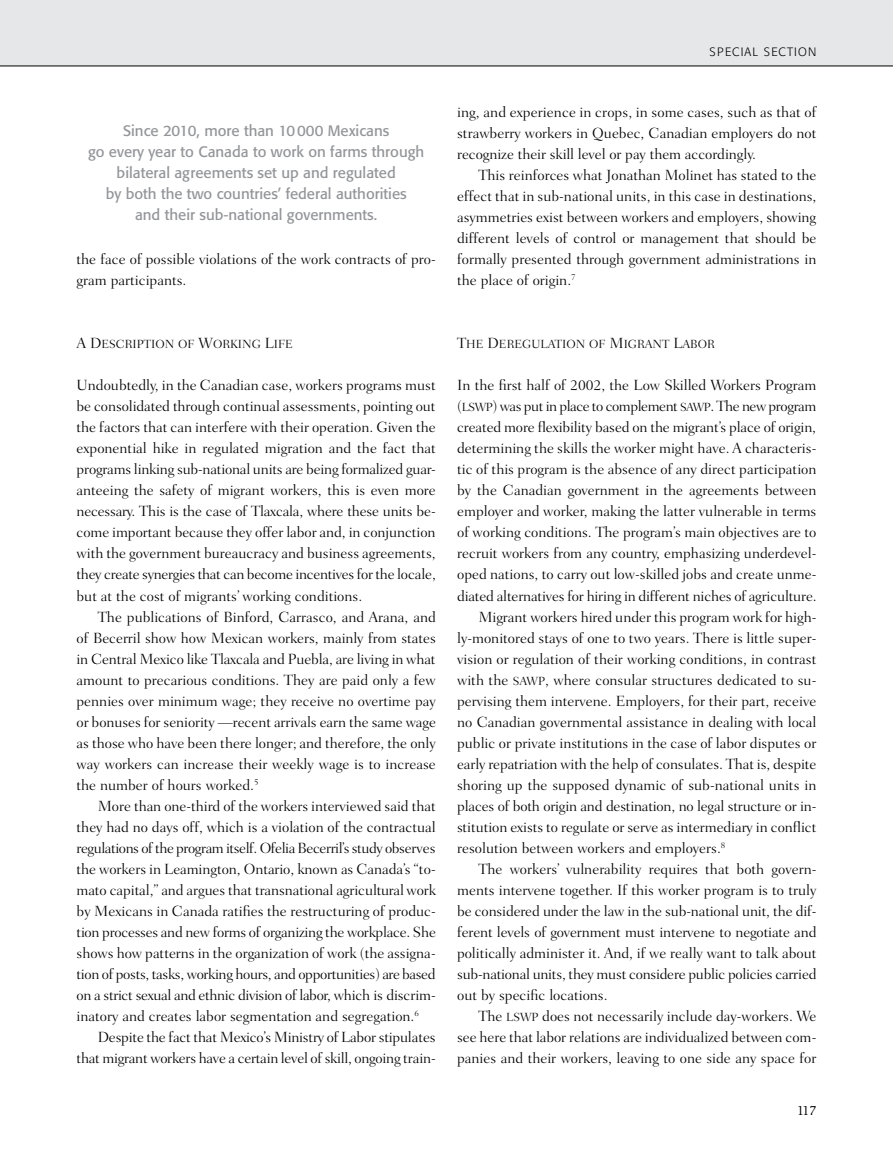
<style>
.page{position:relative;width:893px;height:1149px;background:#fff}
.page>*{position:absolute;margin:0;border:0;box-sizing:border-box;transform-origin:0 0}
.t1{font:300 15px/21px "Fairfield LH";color:#000;text-align:justify}
.t2{font:15px/21px "Formata";color:#939598;text-align:center}
.t3{font:300 15px "Fairfield LH";letter-spacing:-.03em;color:#000}
.t4{font:13.5px "Slimbach";color:#000}
.t5{font:12px "Fairfield LH Light SC800";color:#000}
.t6{font:300 12px "Formata";letter-spacing:.1em;color:#000}
.s1{font-size:15px}
.s2{font-family:"Fairfield LH Light SC800";font-weight:400;font-size:12px}
</style>
<div class="page">
<div style="left:0;top:0;width:893px;height:66px;background:#e6e7e8"></div>
<p class="t2" style="left:88px;top:120px;width:338px">Since 2010, more than 10000 Mexicans<br>go every year to Canada to work on farms through bilateral agreements set up and regulated<br>by both the two countries’ federal authorities<br>and their sub-national governments.</p>
<p class="t1" style="left:77px;top:249px;width:361px">the face of possible violations of the work contracts of pro&shy;gram participants.</p>
<p class="t5" style="left:77px;top:337px;width:218px"><span class="s1">A D</span>ESCRIPTION OF <span class="s1">W</span>ORKING <span class="s1">L</span>IFE</p>
<p class="t1" style="left:77px;top:375px;width:361px">Undoubtedly, in the Canadian case, workers programs must be consolidated through continual assessments, pointing out the factors that can interfere with their operation. Given the exponential hike in regulated migration and the fact that programs linking sub-national units are being formalized guar&shy;anteeing the safety of migrant workers, this is even more necessary. This is the case of Tlaxcala, where these units be&shy;come important because they offer labor and, in conjunction with the government bureaucracy and business agreements, they create synergies that can become incentives for the locale, but at the cost of migrants’ working conditions.</p>
<p class="t1" style="left:77px;top:606px;width:361px;text-indent:21px">The publications of Binford, Carrasco, and Arana, and of Becerril show how Mexican workers, mainly from states in Central Mexico like Tlaxcala and Puebla, are living in what amount to precarious conditions. They are paid only a few pennies over minimum wage; they receive no overtime pay or bonuses for seniority —recent arrivals earn the same wage as those who have been there longer; and therefore, the only way workers can increase their weekly wage is to increase the number of hours worked.<sup>5</sup></p>
<p class="t1" style="left:77px;top:795px;width:361px;text-indent:21px">More than one-third of the workers interviewed said that they had no days off, which is a violation of the contractual regulations of the program itself. Ofelia Becerril’s study observes the workers in Leamington, Ontario, known as Canada’s “to&shy;mato capital,” and argues that transnational agricultural work by Mexicans in Canada ratifies the restructuring of produc&shy;tion processes and new forms of organizing the workplace. She shows how patterns in the organization of work (the assigna&shy;tion of posts, tasks, working hours, and opportunities) are based on a strict sexual and ethnic division of labor, which is discrim&shy;inatory and creates labor segmentation and segregation.<sup>6</sup></p>
<p class="t1" style="left:77px;top:1026px;width:361px;text-align:right">Despite the fact that Mexico’s Ministry of Labor stipulates that migrant workers have a certain level of skill, ongoing train-</p>
<p class="t6" style="left:710px;top:45px;width:108px">SPECIAL SECTION</p>
<p class="t1" style="left:457px;top:102px;width:361px">ing, and experience in crops, in some cases, such as that of strawberry workers in Quebec, Canadian employers do not recognize their skill level or pay them accordingly.</p>
<p class="t1" style="left:457px;top:165px;width:361px;text-indent:21px">This reinforces what Jonathan Molinet has stated to the effect that in sub-national units, in this case in destinations, asymmetries exist between workers and employers, showing different levels of control or management that should be formally presented through government administrations in the place of origin.<sup>7</sup></p>
<p class="t5" style="left:457px;top:337px;width:259px"><span class="s1">T</span>HE <span class="s1">D</span>EREGULATION OF <span class="s1">M</span>IGRANT <span class="s1">L</span>ABOR</p>
<p class="t1" style="left:457px;top:375px;width:361px">In the first half of 2002, the Low Skilled Workers Program</p>
<p class="t3" style="left:457px;top:398px;width:361px">(<span class="s2">LSWP</span>) was put in place to complement <span class="s2">SAWP</span>. The new program</p>
<p class="t1" style="left:457px;top:417px;width:360px">created more flexibility based on the migrant’s place of origin,</p>
<p class="t1" style="left:457px;top:438px;width:361px">determining the skills the worker might have. A characteris-</p>
<p class="t1" style="left:457px;top:459px;width:361px">tic of this program is the absence of any direct participation</p>
<p class="t1" style="left:457px;top:480px;width:361px">by the Canadian government in the agreements between</p>
<p class="t1" style="left:457px;top:501px;width:361px">employer and worker, making the latter vulnerable in terms</p>
<p class="t1" style="left:457px;top:522px;width:361px">of working conditions. The program’s main objectives are to</p>
<p class="t1" style="left:457px;top:543px;width:361px">recruit workers from any country, emphasizing underdevel-</p>
<p class="t1" style="left:457px;top:564px;width:361px">oped nations, to carry out low-skilled jobs and create unme-</p>
<p class="t1" style="left:457px;top:585px;width:361px">diated alternatives for hiring in different niches of agriculture.</p>
<p class="t1" style="left:478px;top:606px;width:340px">Migrant workers hired under this program work for high-</p>
<p class="t1" style="left:457px;top:627px;width:361px">ly-monitored stays of one to two years. There is little super-</p>
<p class="t1" style="left:457px;top:648px;width:361px">vision or regulation of their working conditions, in contrast</p>
<p class="t1" style="left:457px;top:669px;width:361px">with the <span class="s2">SAWP</span>, where consular structures dedicated to su-</p>
<p class="t1" style="left:457px;top:690px;width:361px">pervising them intervene. Employers, for their part, receive</p>
<p class="t1" style="left:457px;top:711px;width:361px">no Canadian governmental assistance in dealing with local</p>
<p class="t1" style="left:457px;top:732px;width:361px">public or private institutions in the case of labor disputes or</p>
<p class="t1" style="left:457px;top:753px;width:361px">early repatriation with the help of consulates. That is, despite</p>
<p class="t1" style="left:457px;top:774px;width:361px">shoring up the supposed dynamic of sub-national units in</p>
<p class="t1" style="left:457px;top:795px;width:361px">places of both origin and destination, no legal structure or in-</p>
<p class="t1" style="left:457px;top:816px;width:361px">stitution exists to regulate or serve as intermediary in conflict</p>
<p class="t1" style="left:457px;top:837px;width:270px">resolution between workers and employers.<sup>8</sup></p>
<p class="t1" style="left:478px;top:858px;width:340px">The workers’ vulnerability requires that both govern-</p>
<p class="t1" style="left:457px;top:879px;width:361px">ments intervene together. If this worker program is to truly</p>
<p class="t1" style="left:457px;top:900px;width:361px">be considered under the law in the sub-national unit, the dif-</p>
<p class="t1" style="left:457px;top:921px;width:361px">ferent levels of government must intervene to negotiate and</p>
<p class="t1" style="left:457px;top:942px;width:361px">politically administer it. And, if we really want to talk about</p>
<p class="t1" style="left:457px;top:963px;width:361px">sub-national units, they must considere public policies carried</p>
<p class="t1" style="left:457px;top:984px;width:152px">out by specific locations.</p>
<p class="t1" style="left:478px;top:1005px;width:340px">The <span class="s2">LSWP</span> does not necessarily include day-workers. We</p>
<p class="t1" style="left:457px;top:1026px;width:361px">see here that labor relations are individualized between com-</p>
<p class="t1" style="left:457px;top:1047px;width:361px">panies and their workers, leaving to one side any space for</p>
<p class="t4" style="left:797px;top:1102px;width:21px">117</p>
</div>
